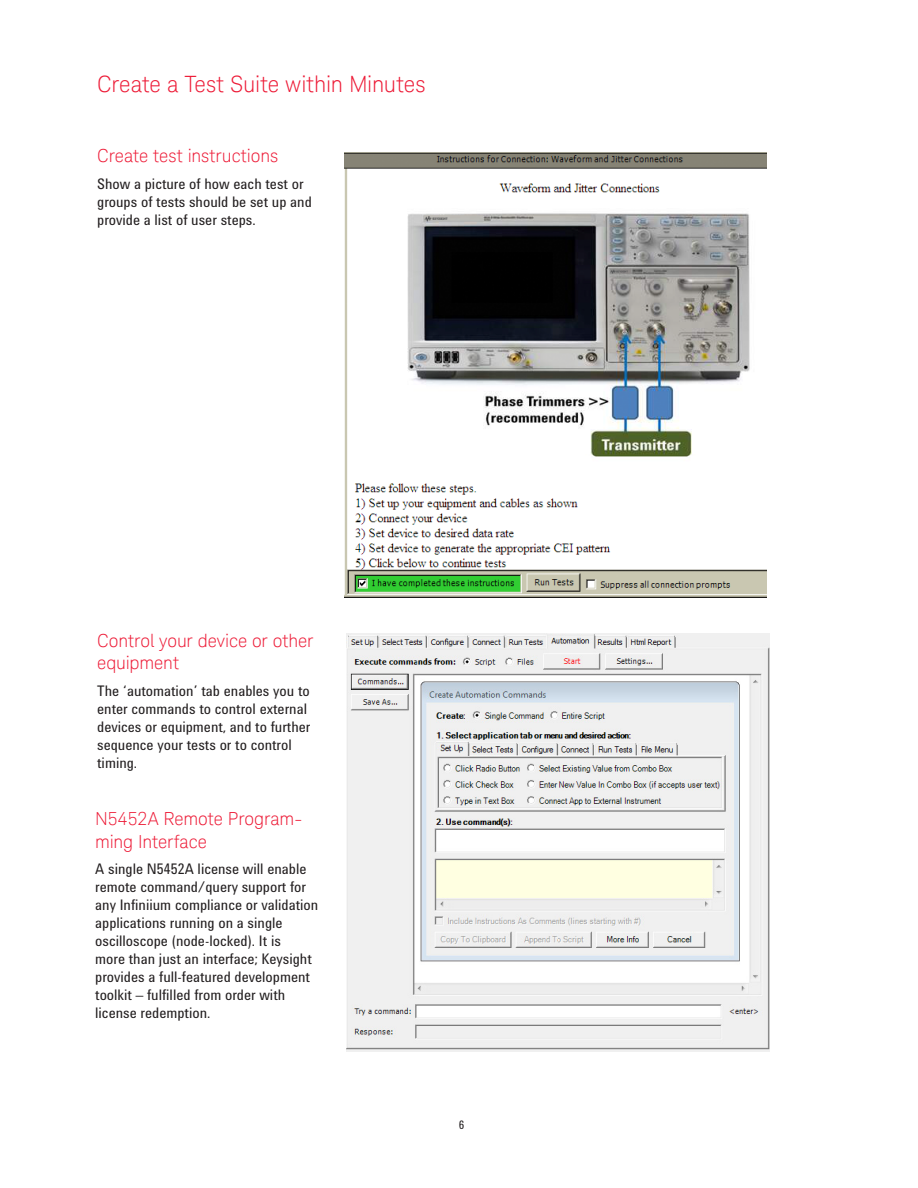
<style>
.page{position:relative;width:918px;height:1188px;background:#fff}
.page>*{position:absolute;margin:0;border:0;box-sizing:border-box;transform-origin:0 0}
.K_Heading_1{font:300 22.5px "Keysight Sans";letter-spacing:-.005em;color:#ed1a36}
.K_Heading_2{font:300 18px/22.5px "Keysight Sans";letter-spacing:-.005em;color:#ed1a36}
.Body_Text{font:15px/18px "Agilent Condensed CFF";color:#231f20}
.t1{font:12px "Agilent Condensed CFF";color:#231f20}
</style>
<div class="page">
<img style="left:345px;top:152px;width:421px;height:445px">
<img style="left:347px;top:633px;width:423px;height:419px">
<p class="K_Heading_1" style="left:97px;top:71px;width:330px">Create a Test Suite within Minutes</p>
<p class="K_Heading_2" style="left:97px;top:144px;width:182px">Create test instructions</p>
<p class="Body_Text" style="left:97px;top:174px;width:216px">Show a picture of how each test or groups of tests should be set up and provide a list of user steps.</p>
<p class="K_Heading_2" style="left:97px;top:629px;width:218px">Control your device or other equipment</p>
<p class="Body_Text" style="left:97px;top:681px;width:215px">The ‘automation’ tab enables you to enter commands to control external devices or equipment, and to further sequence your tests or to control timing.</p>
<p class="K_Heading_2" style="left:95px;top:808px;width:209px">N5452A Remote Program&shy;ming Interface</p>
<p class="Body_Text" style="left:95px;top:860px;width:213px">A single N5452A license will enable</p>
<p class="Body_Text" style="left:95px;top:878px;width:212px">remote command/query support for</p>
<p class="Body_Text" style="left:95px;top:896px;width:224px">any Infiniium compliance or validation</p>
<p class="Body_Text" style="left:95px;top:914px;width:189px">applications running on a single</p>
<p class="Body_Text" style="left:95px;top:932px;width:187px">oscilloscope (node-locked). It is</p>
<p class="Body_Text" style="left:95px;top:950px;width:218px">more than just an interface; Keysight</p>
<p class="Body_Text" style="left:95px;top:968px;width:216px">provides a full-featured development</p>
<p class="Body_Text" style="left:95px;top:986px;width:192px">toolkit – fulfilled from order with</p>
<p class="Body_Text" style="left:95px;top:1004px;width:117px">license redemption.</p>
<p class="t1" style="left:459px;top:1115px;width:7px">6</p>
</div>
